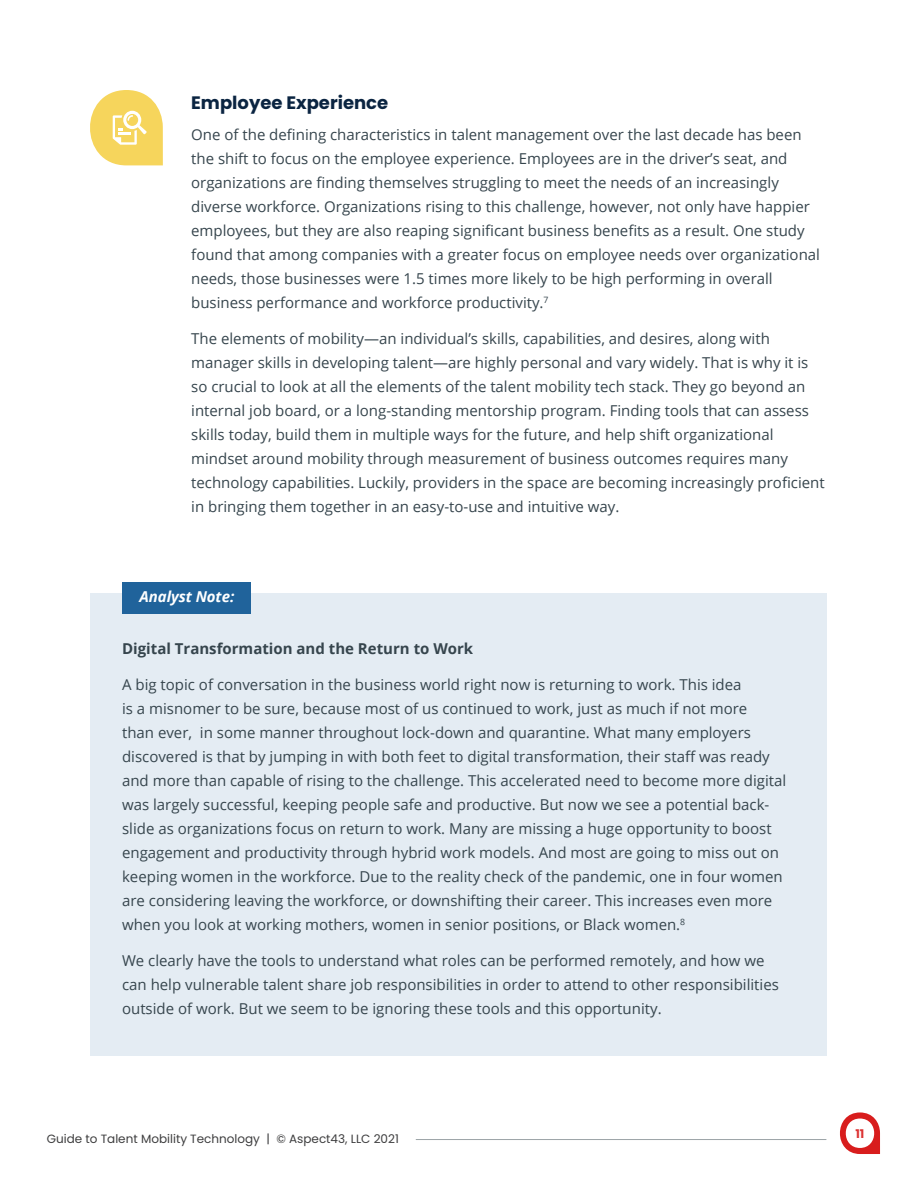
<style>
.page{position:relative;width:918px;height:1188px;background:#fff}
.page>*{position:absolute;margin:0;border:0;box-sizing:border-box;transform-origin:0 0}
.t1{font:700 18px "Poppins";color:#0a2441}
.t2{font:15px/24px "Open Sans";color:#36454d}
.t3{font:700 15px "Open Sans";color:#36454d}
.t4{font:italic 700 15px "Open Sans";letter-spacing:-.005em;color:#fff}
.t5{font:12px "Poppins";color:#3e3e3f}
.t6{font:700 12px "Poppins";color:#dc3434}
</style>
<div class="page">
<svg style="left:840px;top:1112px;width:40px;height:42px"></svg>
<hr style="left:416px;top:1139px;width:410px;height:1px;background:#36454d">
<svg style="left:90px;top:90px;width:73px;height:75px"></svg>
<div style="left:90px;top:593px;width:736px;height:463px;background:#e4ecf3"></div>
<div style="left:122px;top:582px;width:128px;height:31px;background:#20639b"></div>
<p class="t1" style="left:191px;top:92px;width:199px">Employee Experience</p>
<p class="t2" style="left:191px;top:123px;width:630px">One of the defining characteristics in talent management over the last decade has been the shift to focus on the employee experience. Employees are in the driver’s seat, and organizations are finding themselves struggling to meet the needs of an increasingly diverse workforce. Organizations rising to this challenge, however, not only have happier employees, but they are also reaping significant business benefits as a result. One study found that among companies with a greater focus on employee needs over organizational needs, those businesses were 1.5 times more likely to be high performing in overall business performance and workforce productivity.<sup>7</sup></p>
<p class="t2" style="left:191px;top:327px;width:635px">The elements of mobility—an individual’s skills, capabilities, and desires, along with manager skills in developing talent—are highly personal and vary widely. That is why it is so crucial to look at all the elements of the talent mobility tech stack. They go beyond an internal job board, or a long-standing mentorship program. Finding tools that can assess skills today, build them in multiple ways for the future, and help shift organizational mindset around mobility through measurement of business outcomes requires many technology capabilities. Luckily, providers in the space are becoming increasingly proficient in bringing them together in an easy-to-use and intuitive way.</p>
<p class="t4" style="left:140px;top:586px;width:96px">Analyst Note:</p>
<p class="t3" style="left:122px;top:638px;width:353px">Digital Transformation and the Return to Work</p>
<p class="t2" style="left:122px;top:673px;width:666px">A big topic of conversation in the business world right now is returning to work. This idea<br>is a misnomer to be sure, because most of us continued to work, just as much if not more<br>than ever, in some manner throughout lock-down and quarantine. What many employers discovered is that by jumping in with both feet to digital transformation, their staff was ready and more than capable of rising to the challenge. This accelerated need to become more digital was largely successful, keeping people safe and productive. But now we see a potential back&shy;slide as organizations focus on return to work. Many are missing a huge opportunity to boost engagement and productivity through hybrid work models. And most are going to miss out on keeping women in the workforce. Due to the reality check of the pandemic, one in four women are considering leaving the workforce, or downshifting their career. This increases even more when you look at working mothers, women in senior positions, or Black women.<sup>8</sup></p>
<p class="t2" style="left:122px;top:949px;width:658px">We clearly have the tools to understand what roles can be performed remotely, and how we can help vulnerable talent share job responsibilities in order to attend to other responsibilities outside of work. But we seem to be ignoring these tools and this opportunity.</p>
<p class="t5" style="left:47px;top:1132px;width:354px">Guide to Talent Mobility Technology | © Aspect43, LLC 2021</p>
<p class="t6" style="left:855px;top:1126px;width:11px">11</p>
</div>
